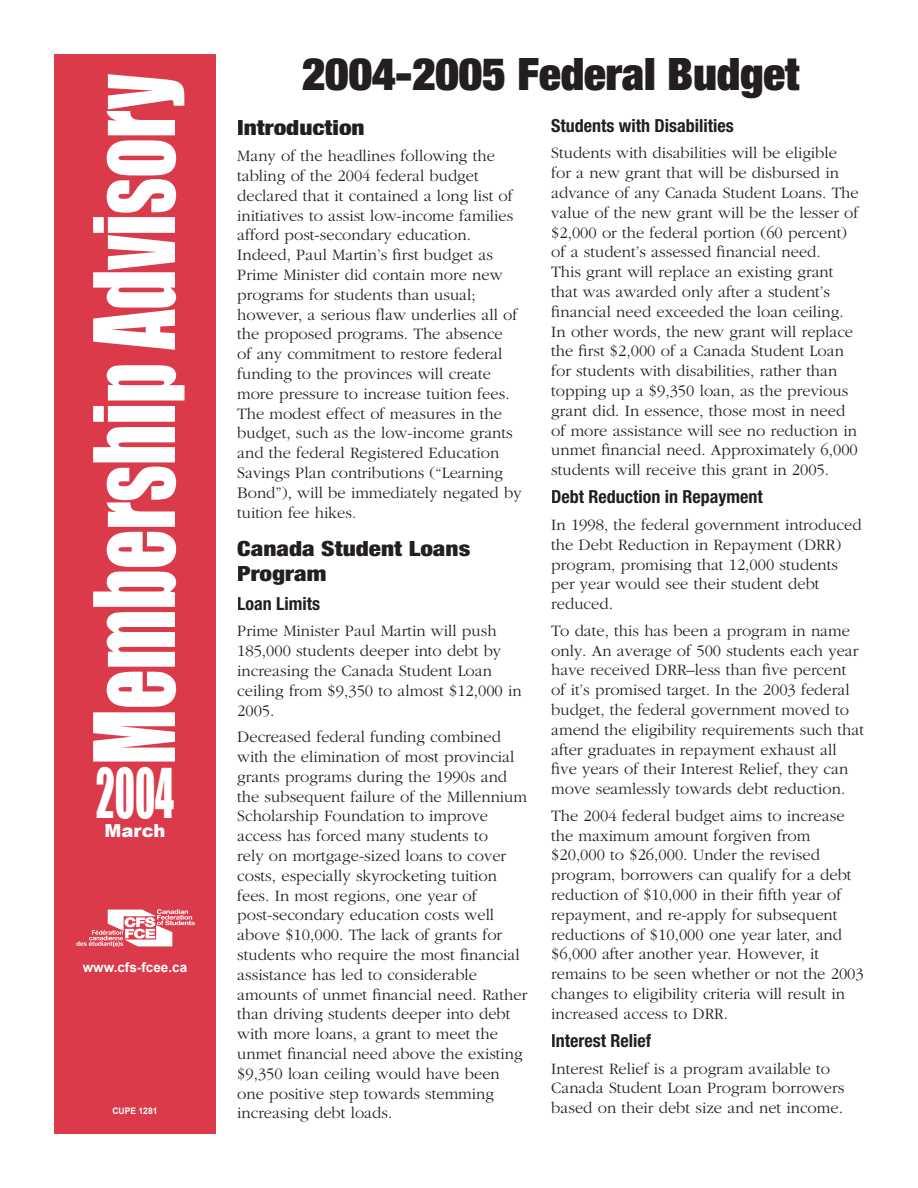
<style>
.page{position:relative;width:918px;height:1188px;background:#fff}
.page>*{position:absolute;margin:0;border:0;box-sizing:border-box;transform-origin:0 0}
.t1{font:103.5px "Impact";color:#fff;scale:.75 1}
.t2{font:63px "Impact";color:#fff;scale:.6 1}
.t3{font:900 expanded 45px "Helvetica Neue";color:#231f20}
.t4{font:900 condensed 21px/25.2px "Helvetica Neue";color:#231f20;scale:1.2 1}
.t5{font:700 condensed 18px "Helvetica Neue";color:#231f20}
.t6{font:900 18px "Arial";color:#fff}
.t7{font:300 16.5px/19.8px "Garamond";color:#231f20}
.t8{font:700 13.5px "Arial";color:#fff}
.t9{font:700 9px "Arial";color:#fff;scale:.95 1}
</style>
<div class="page">
<div style="left:54px;top:54px;width:162px;height:1080px;background:#da3a4a"></div>
<img style="left:76px;top:909px;width:118px;height:37px">
<h1 class="t1" style="left:71px;top:765px;width:923px;rotate:-90deg">Membership Advisory</h1>
<h2 class="t2" style="left:96px;top:755px;width:132px">2004</h2>
<p class="t6" style="left:105px;top:821px;width:63px">March</p>
<p class="t8" style="left:83px;top:960px;width:106px">www.cfs-fcee.ca</p>
<p class="t9" style="left:112px;top:1105px;width:49px">CUPE 1281</p>
<h3 class="t3" style="left:302px;top:46px;width:499px">2004-2005 Federal Budget</h3>
<p class="t4" style="left:237px;top:114px;width:108px">Introduction</p>
<p class="t7" style="left:237px;top:146px;width:286px">Many of the headlines following the tabling of the 2004 federal budget declared that it contained a long list of initiatives to assist low-income families afford post-secondary education.<br>Indeed, Paul Martin’s first budget as Prime Minister did contain more new programs for students than usual; however, a serious flaw underlies all of the proposed programs. The absence<br>of any commitment to restore federal funding to the provinces will create more pressure to increase tuition fees.<br>The modest effect of measures in the budget, such as the low-income grants and the federal Registered Education Savings Plan contributions (“Learning Bond”), will be immediately negated by tuition fee hikes.</p>
<p class="t4" style="left:237px;top:536px;width:196px">Canada Student Loans<br>Program</p>
<p class="t5" style="left:237px;top:593px;width:84px">Loan Limits</p>
<p class="t7" style="left:237px;top:621px;width:286px">Prime Minister Paul Martin will push<br>185,000 students deeper into debt by increasing the Canada Student Loan ceiling from $9,350 to almost $12,000 in<br>2005.</p>
<p class="t7" style="left:237px;top:727px;width:292px">Decreased federal funding combined with the elimination of most provincial grants programs during the 1990s and the subsequent failure of the Millennium Scholarship Foundation to improve access has forced many students to<br>rely on mortgage-sized loans to cover costs, especially skyrocketing tuition fees. In most regions, one year of post-secondary education costs well above $10,000. The lack of grants for students who require the most financial assistance has led to considerable amounts of unmet financial need. Rather than driving students deeper into debt with more loans, a grant to meet the unmet financial need above the existing $9,350 loan ceiling would have been one positive step towards stemming increasing debt loads.</p>
<p class="t5" style="left:551px;top:114px;width:184px">Students with Disabilities</p>
<p class="t7" style="left:551px;top:143px;width:309px">Students with disabilities will be eligible for a new grant that will be disbursed in advance of any Canada Student Loans. The value of the new grant will be the lesser of $2,000 or the federal portion (60 percent) of a student’s assessed financial need.<br>This grant will replace an existing grant that was awarded only after a student’s financial need exceeded the loan ceiling.<br>In other words, the new grant will replace the first $2,000 of a Canada Student Loan for students with disabilities, rather than topping up a $9,350 loan, as the previous grant did. In essence, those most in need of more assistance will see no reduction in unmet financial need. Approximately 6,000 students will receive this grant in 2005.</p>
<p class="t5" style="left:551px;top:486px;width:213px">Debt Reduction in Repayment</p>
<p class="t7" style="left:551px;top:515px;width:312px">In 1998, the federal government introduced the Debt Reduction in Repayment (DRR) program, promising that 12,000 students per year would see their student debt reduced.</p>
<p class="t7" style="left:551px;top:621px;width:314px">To date, this has been a program in name only. An average of 500 students each year have received DRR–less than five percent of it’s promised target. In the 2003 federal budget, the federal government moved to amend the eligibility requirements such that after graduates in repayment exhaust all five years of their Interest Relief, they can move seamlessly towards debt reduction.</p>
<p class="t7" style="left:551px;top:806px;width:314px">The 2004 federal budget aims to increase the maximum amount forgiven from $20,000 to $26,000. Under the revised program, borrowers can qualify for a debt reduction of $10,000 in their fifth year of repayment, and re-apply for subsequent reductions of $10,000 one year later, and $6,000 after another year. However, it remains to be seen whether or not the 2003 changes to eligibility criteria will result in increased access to DRR.</p>
<p class="t5" style="left:551px;top:1030px;width:101px">Interest Relief</p>
<p class="t7" style="left:551px;top:1059px;width:295px">Interest Relief is a program available to<br>Canada Student Loan Program borrowers based on their debt size and net income.</p>
</div>
